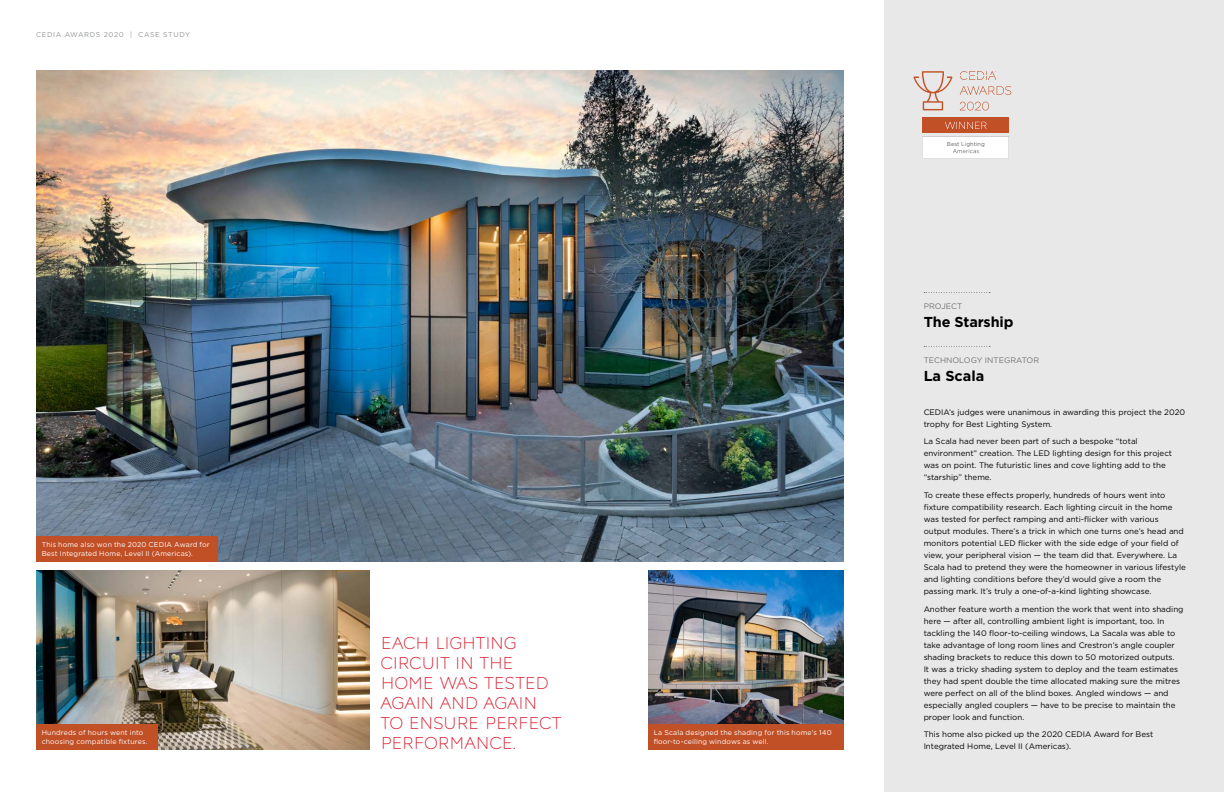
<style>
.page{position:relative;width:1224px;height:792px;background:#fff}
.page>*{position:absolute;margin:0;border:0;box-sizing:border-box;transform-origin:0 0}
.t1{font:16px/20px "CEDIA Solid";letter-spacing:-.055em;color:#da2032}
.t2{font:700 14.4px "Gotham";letter-spacing:-.01em;color:#000}
.t3{font:8px/12px "Gotham";color:#000}
.t4{font:8px "Gotham";color:#737577}
.t5{font:7px/9px "Gotham";letter-spacing:.02em;color:#fff}
.t6{font:7px "Gotham";letter-spacing:.09em;color:#939598}
.t7{font:5.7px "Gotham";color:#63666a}
</style>
<div class="page">
<div style="left:884px;top:0;width:340px;height:792px;background:#e9e8e9"></div>
<svg style="left:924px;top:292px;width:66px;height:1px"></svg>
<svg style="left:924px;top:346px;width:66px;height:1px"></svg>
<img style="left:36px;top:71px;width:807px;height:490px">
<img style="left:648px;top:571px;width:195px;height:153px">
<img style="left:36px;top:571px;width:333px;height:178px">
<div style="left:36px;top:724px;width:122px;height:25px;background:#c15027"></div>
<div style="left:648px;top:724px;width:195px;height:25px;background:#c15027"></div>
<div style="left:36px;top:536px;width:181px;height:25px;background:#c15027"></div>
<svg style="left:960px;top:71px;width:36px;height:9px"></svg>
<svg style="left:913px;top:71px;width:39px;height:39px"></svg>
<svg style="left:960px;top:86px;width:51px;height:9px"></svg>
<svg style="left:960px;top:102px;width:29px;height:8px"></svg>
<div style="left:923px;top:118px;width:86px;height:15px;background:#c15027"></div>
<svg style="left:945px;top:122px;width:42px;height:7px"></svg>
<svg style="left:923px;top:137px;width:86px;height:22px;background:#fbfbfb"></svg>
<p class="t6" style="left:36px;top:30px;width:156px">CEDIA AWARDS 2020 | CASE STUDY</p>
<p class="t5" style="left:42px;top:540px;width:170px">This home also won the 2020 CEDIA Award for<br>Best Integrated Home, Level II (Americas).</p>
<h1 class="t1" style="left:381px;top:634px;width:183px">EACH LIGHTING<br>CIRCUIT IN THE<br>HOME WAS TESTED<br>AGAIN AND AGAIN<br>TO ENSURE PERFECT<br>PERFORMANCE.</h1>
<p class="t5" style="left:42px;top:728px;width:107px">Hundreds of hours went into choosing compatible fixtures.</p>
<p class="t5" style="left:654px;top:728px;width:180px">La Scala designed the shading for this home’s 140 floor-to-ceiling windows as well.</p>
<p class="t7" style="left:947px;top:141px;width:39px">Best Lighting</p>
<p class="t4" style="left:924px;top:301px;width:40px">PROJECT</p>
<h2 class="t2" style="left:924px;top:313px;width:91px">The Starship</h2>
<p class="t4" style="left:924px;top:355px;width:117px">TECHNOLOGY INTEGRATOR</p>
<h2 class="t2" style="left:924px;top:367px;width:62px">La Scala</h2>
<p class="t3" style="left:924px;top:406px;width:263px">CEDIA’s judges were unanimous in awarding this project the 2020 trophy for Best Lighting System.</p>
<p class="t3" style="left:924px;top:435px;width:250px">La Scala had never been part of such a bespoke “total environment” creation. The LED lighting design for this project was on point. The futuristic lines and cove lighting add to the “starship” theme.</p>
<p class="t3" style="left:924px;top:489px;width:264px">To create these effects properly, hundreds of hours went into fixture compatibility research. Each lighting circuit in the home was tested for perfect ramping and anti-flicker with various output modules. There’s a trick in which one turns one’s head and monitors potential LED flicker with the side edge of your field of view, your peripheral vision — the team did that. Everywhere. La Scala had to pretend they were the homeowner in various lifestyle and lighting conditions before they’d would give a room the passing mark. It’s truly a one-of-a-kind lighting showcase.</p>
<p class="t3" style="left:924px;top:603px;width:261px">Another feature worth a mention the work that went into shading here — after all, controlling ambient light is important, too. In tackling the 140 floor-to-ceiling windows, La Sacala was able to take advantage of long room lines and Crestron’s angle coupler shading brackets to reduce this down to 50 motorized outputs.<br>It was a tricky shading system to deploy and the team estimates they had spent double the time allocated making sure the mitres were perfect on all of the blind boxes. Angled windows — and especially angled couplers — have to be precise to maintain the proper look and function.</p>
<p class="t3" style="left:924px;top:728px;width:231px">This home also picked up the 2020 CEDIA Award for Best<br>Integrated Home, Level II (Americas).</p>
</div>
